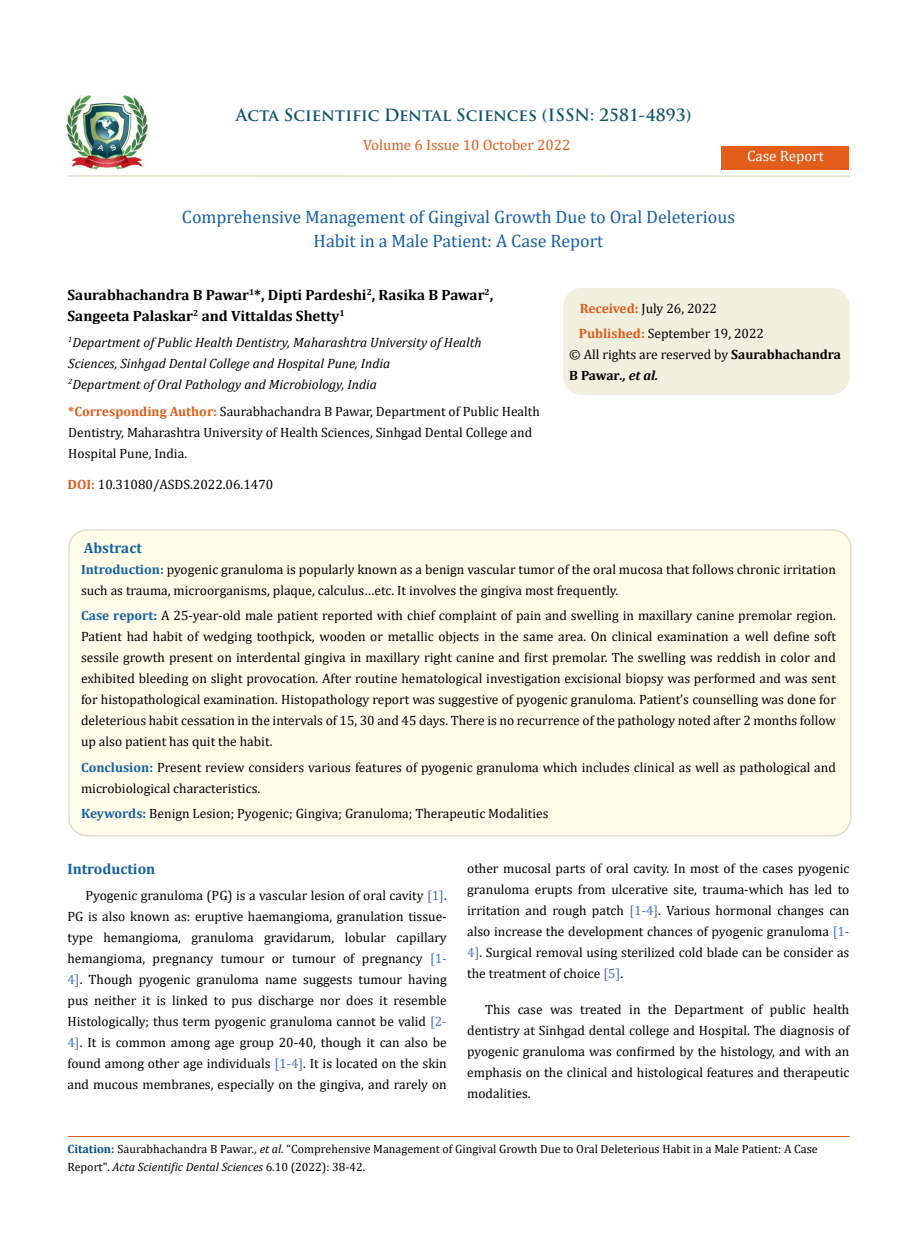
<style>
.page{position:relative;width:917px;height:1242px;background:#fff}
.page>*{position:absolute;margin:0;border:0;box-sizing:border-box;transform-origin:0 0}
.t1{font:18px/24px "Cambria";color:#1560a6;text-align:center}
.t2{font:700 16.5px "Trajan Pro";color:#0e546a}
.t3{font:700 15px/21px "Cambria";color:#000}
.t4{font:15px "Cambria";color:#e05d1a}
.t5{font:700 15px "Cambria";color:#1560a6}
.t6{font:15px "Cambria";color:#fff}
.t7{font:13.5px/21px "Cambria";color:#000}
.t8{font:italic 13.5px/21px "Cambria";color:#000}
.t9{font:12px/18px "Cambria";color:#000}
.s1{font-weight:700;color:#e05d1a}
.s2{font-weight:700}
.s3{font-weight:700;font-style:italic}
.s4{font-weight:700;color:#1560a6}
.s5{color:#4472c4}
.s6{font-weight:700;color:#035089}
.s7{font-style:italic}
</style>
<div class="page">
<img style="left:67px;top:95px;width:80px;height:74px">
<div style="left:721px;top:146px;width:128px;height:24px;background:#e05d1a"></div>
<div style="left:563px;top:289px;width:286px;height:105px;background:#f1f0de;border-radius:18px"></div>
<div style="left:563px;top:288px;width:286px;height:107px;border:2px solid #f1f0de;border-radius:18px"></div>
<div style="left:69px;top:530px;width:781px;height:306px;background:#fffde9;border-radius:18px"></div>
<div style="left:68px;top:529px;width:783px;height:307px;border:2px solid #e0dfcd;border-radius:18px"></div>
<hr style="left:68px;top:1136px;width:781px;height:1px;background:#e05d1a">
<hr style="left:67px;top:175px;width:782px;height:2px;background:#e0dfcd">
<p class="t2" style="left:236px;top:104px;width:457px">Acta Scientific Dental Sciences (ISSN: 2581-4893)</p>
<p class="t4" style="left:363px;top:136px;width:209px">Volume 6 Issue 10 October 2022</p>
<p class="t6" style="left:747px;top:147px;width:78px">Case Report</p>
<h1 class="t1" style="left:182px;top:205px;width:554px">Comprehensive Management of Gingival Growth Due to Oral Deleterious<br>Habit in a Male Patient: A Case Report</h1>
<p class="t3" style="left:67px;top:284px;width:427px">Saurabhachandra B Pawar<sup>1</sup>*, Dipti Pardeshi<sup>2</sup>, Rasika B Pawar<sup>2</sup>,<br>Sangeeta Palaskar<sup>2</sup> and Vittaldas Shetty<sup>1</sup></p>
<p class="t8" style="left:68px;top:331px;width:415px"><sup>1</sup>Department of Public Health Dentistry, Maharashtra University of Health<br>Sciences, Sinhgad Dental College and Hospital Pune, India<br><sup>2</sup>Department of Oral Pathology and Microbiology, India</p>
<p class="t7" style="left:68px;top:401px;width:473px"><span class="s1">*Corresponding Author:</span> Saurabhachandra B Pawar, Department of Public Health<br>Dentistry, Maharashtra University of Health Sciences, Sinhgad Dental College and<br>Hospital Pune, India.</p>
<p class="t7" style="left:67px;top:474px;width:207px"><span class="s1">DOI:</span> 10.31080/ASDS.2022.06.1470</p>
<p class="t5" style="left:84px;top:538px;width:60px">Abstract</p>
<p class="t7" style="left:578px;top:296px;width:187px;line-height:24.5px"><span class="s1">Received:</span> July 26, 2022<br><span class="s1">Published:</span> September 19, 2022</p>
<p class="t7" style="left:569px;top:344px;width:273px">© All rights are reserved by <span class="s2">Saurabhachandra<br>B Pawar</span><span class="s3">., et al.</span></p>
<p class="t7" style="left:81px;top:559px;width:756px"><span class="s4">Introduction:</span> pyogenic granuloma is popularly known as a benign vascular tumor of the oral mucosa that follows chronic irritation such as trauma, microorganisms, plaque, calculus…etc. It involves the gingiva most frequently.</p>
<p class="t7" style="left:81px;top:605px;width:756px;text-align:justify"><span class="s4">Case report:</span> A 25-year-old male patient reported with chief complaint of pain and swelling in maxillary canine premolar region.<br>Patient had habit of wedging toothpick, wooden or metallic objects in the same area. On clinical examination a well define soft sessile growth present on interdental gingiva in maxillary right canine and first premolar. The swelling was reddish in color and exhibited bleeding on slight provocation. After routine hematological investigation excisional biopsy was performed and was sent for histopathological examination. Histopathology report was suggestive of pyogenic granuloma. Patient’s counselling was done for deleterious habit cessation in the intervals of 15, 30 and 45 days. There is no recurrence of the pathology noted after 2 months follow up also patient has quit the habit.</p>
<p class="t7" style="left:81px;top:757px;width:756px"><span class="s4">Conclusion:</span> Present review considers various features of pyogenic granuloma which includes clinical as well as pathological and microbiological characteristics.</p>
<p class="t7" style="left:81px;top:803px;width:469px"><span class="s4">Keywords:</span> Benign Lesion; Pyogenic; Gingiva; Granuloma; Therapeutic Modalities</p>
<p class="t5" style="left:67px;top:859px;width:89px">Introduction</p>
<p class="t7" style="left:67px;top:885px;width:381px;text-align:justify;text-indent:18px">Pyogenic granuloma (PG) is a vascular lesion of oral cavity <span class="s5">[1]</span>.<br>PG is also known as: eruptive haemangioma, granulation tissue&shy;type hemangioma, granuloma gravidarum, lobular capillary hemangioma, pregnancy tumour or tumour of pregnancy <span class="s5">[1- 4]</span>. Though pyogenic granuloma name suggests tumour having pus neither it is linked to pus discharge nor does it resemble Histologically; thus term pyogenic granuloma cannot be valid <span class="s5">[2- 4]</span>. It is common among age group 20-40, though it can also be found among other age individuals <span class="s5">[1-4]</span>. It is located on the skin and mucous membranes, especially on the gingiva, and rarely on</p>
<p class="t7" style="left:467px;top:858px;width:384px;text-align:justify">other mucosal parts of oral cavity. In most of the cases pyogenic granuloma erupts from ulcerative site, trauma-which has led to irritation and rough patch <span class="s5">[1-4]</span>. Various hormonal changes can also increase the development chances of pyogenic granuloma <span class="s5">[1- 4]</span>. Surgical removal using sterilized cold blade can be consider as the treatment of choice <span class="s5">[5]</span>.</p>
<p class="t7" style="left:467px;top:999px;width:384px;text-align:justify;text-indent:18px">This case was treated in the Department of public health dentistry at Sinhgad dental college and Hospital. The diagnosis of pyogenic granuloma was confirmed by the histology, and with an emphasis on the clinical and histological features and therapeutic modalities.</p>
<p class="t9" style="left:68px;top:1140px;width:751px"><span class="s6">Citation:</span> Saurabhachandra B Pawar<span class="s7">., et al.</span> “Comprehensive Management of Gingival Growth Due to Oral Deleterious Habit in a Male Patient: A Case<br>Report". <span class="s7">Acta Scientific Dental Sciences</span> 6.10 (2022): 38-42.</p>
</div>
